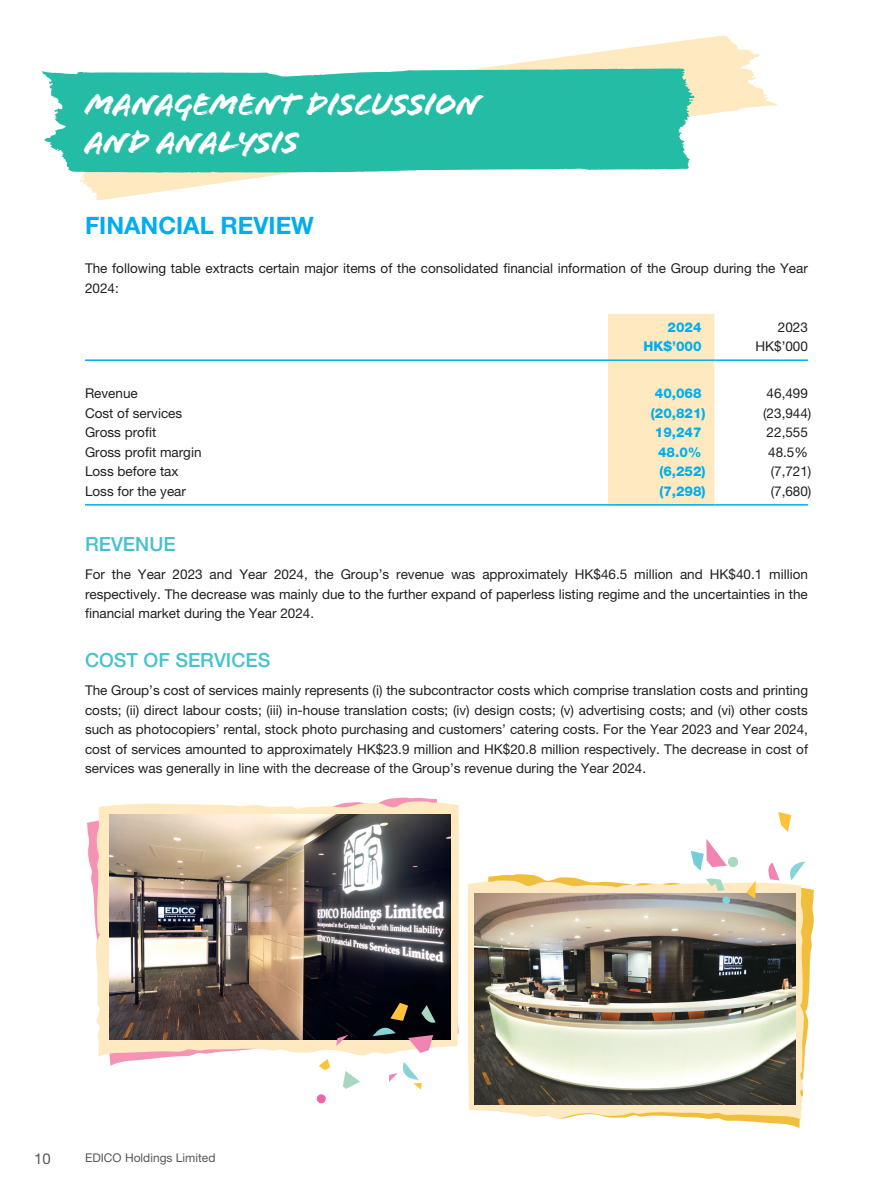
<style>
.page{position:relative;width:893px;height:1191px;background:#fff}
.page>*{position:absolute;margin:0;border:0;box-sizing:border-box;transform-origin:0 0}
.t1{font:33px/37.5px "Flood Std";letter-spacing:-.02em;color:#fff}
.t2{font:700 24px "Helvetica Neue LT Std";color:#00aeef}
.t3{font:500 19.5px "Helvetica Neue LT Std";color:#45c2cc}
.t4{font:15px "Helvetica Neue LT Std";color:#57585a}
.t5{font:13.5px/19.5px "Helvetica Neue LT Std";color:#231f20;text-align:justify}
.t6{font:800 13.5px "Helvetica Neue LT Std";color:#00aeef}
.t7{font:12px "Helvetica Neue LT Std";color:#57585a}
</style>
<div class="page">
<svg style="left:79px;top:36px;width:699px;height:164px"></svg>
<svg style="left:42px;top:68px;width:653px;height:105px;background:#37c1ab"></svg>
<div style="left:608px;top:314px;width:106px;height:190px;background:#fee9c0"></div>
<hr style="left:85px;top:359px;width:523px;height:2px;background:#00aeef">
<hr style="left:608px;top:359px;width:106px;height:2px;background:#00aeef">
<hr style="left:714px;top:359px;width:94px;height:2px;background:#00aeef">
<hr style="left:85px;top:504px;width:523px;height:1px;background:#00aeef">
<hr style="left:608px;top:504px;width:106px;height:1px;background:#00aeef">
<hr style="left:714px;top:504px;width:94px;height:1px;background:#00aeef">
<svg style="left:488px;top:874px;width:326px;height:254px"></svg>
<svg style="left:467px;top:879px;width:337px;height:240px;background:#f2deb2"></svg>
<img style="left:475px;top:893px;width:320px;height:211px">
<svg style="left:87px;top:797px;width:350px;height:268px"></svg>
<svg style="left:96px;top:800px;width:363px;height:256px;fill:#fee9c0"></svg>
<img style="left:109px;top:814px;width:342px;height:225px">
<svg style="left:316px;top:1094px;width:10px;height:9px"></svg>
<svg style="left:373px;top:1026px;width:23px;height:10px"></svg>
<svg style="left:343px;top:1071px;width:17px;height:17px"></svg>
<svg style="left:390px;top:1002px;width:18px;height:18px"></svg>
<svg style="left:319px;top:1059px;width:11px;height:11px"></svg>
<svg style="left:336px;top:1034px;width:12px;height:12px"></svg>
<svg style="left:389px;top:1061px;width:33px;height:28px"></svg>
<svg style="left:408px;top:1035px;width:25px;height:18px"></svg>
<svg style="left:421px;top:1005px;width:15px;height:17px"></svg>
<svg style="left:746px;top:880px;width:10px;height:18px"></svg>
<svg style="left:786px;top:861px;width:19px;height:19px"></svg>
<svg style="left:706px;top:878px;width:25px;height:26px"></svg>
<svg style="left:778px;top:812px;width:13px;height:20px"></svg>
<svg style="left:691px;top:839px;width:47px;height:31px"></svg>
<svg style="left:765px;top:862px;width:15px;height:18px"></svg>
<h1 class="t1" style="left:85px;top:86px;width:397px">Management Discussion and Analysis</h1>
<h2 class="t2" style="left:85px;top:211px;width:230px">FINANCIAL REVIEW</h2>
<p class="t5" style="left:85px;top:258px;width:724px">The following table extracts certain major items of the consolidated financial information of the Group during the Year<br>2024:</p>
<p class="t6" style="left:668px;top:319px;width:36px">2024</p>
<p class="t5" style="left:778px;top:317px;width:32px">2023</p>
<p class="t6" style="left:644px;top:338px;width:60px">HK$’000</p>
<p class="t5" style="left:755px;top:336px;width:54px">HK$’000</p>
<p class="t5" style="left:85px;top:383px;width:54px">Revenue</p>
<p class="t6" style="left:655px;top:385px;width:48px">40,068</p>
<p class="t5" style="left:767px;top:383px;width:43px">46,499</p>
<p class="t5" style="left:85px;top:403px;width:99px">Cost of services</p>
<p class="t6" style="left:651px;top:405px;width:56px">(20,821)</p>
<p class="t5" style="left:763px;top:403px;width:50px">(23,944)</p>
<p class="t5" style="left:85px;top:422px;width:73px">Gross profit</p>
<p class="t6" style="left:655px;top:424px;width:48px">19,247</p>
<p class="t5" style="left:767px;top:422px;width:43px">22,555</p>
<p class="t5" style="left:85px;top:442px;width:118px">Gross profit margin</p>
<p class="t6" style="left:658px;top:444px;width:45px">48.0%</p>
<p class="t5" style="left:768px;top:442px;width:41px">48.5%</p>
<p class="t5" style="left:85px;top:461px;width:95px">Loss before tax</p>
<p class="t6" style="left:659px;top:463px;width:48px">(6,252)</p>
<p class="t5" style="left:771px;top:461px;width:42px">(7,721)</p>
<p class="t5" style="left:85px;top:481px;width:103px">Loss for the year</p>
<p class="t6" style="left:659px;top:483px;width:48px">(7,298)</p>
<p class="t5" style="left:771px;top:481px;width:42px">(7,680)</p>
<h3 class="t3" style="left:85px;top:532px;width:92px">REVENUE</h3>
<p class="t5" style="left:85px;top:564px;width:724px">For the Year 2023 and Year 2024, the Group’s revenue was approximately HK$46.5 million and HK$40.1 million respectively. The decrease was mainly due to the further expand of paperless listing regime and the uncertainties in the financial market during the Year 2024.</p>
<h3 class="t3" style="left:85px;top:648px;width:187px">COST OF SERVICES</h3>
<p class="t5" style="left:85px;top:680px;width:725px">The Group’s cost of services mainly represents (i) the subcontractor costs which comprise translation costs and printing costs; (ii) direct labour costs; (iii) in-house translation costs; (iv) design costs; (v) advertising costs; and (vi) other costs such as photocopiers’ rental, stock photo purchasing and customers’ catering costs. For the Year 2023 and Year 2024, cost of services amounted to approximately HK$23.9 million and HK$20.8 million respectively. The decrease in cost of services was generally in line with the decrease of the Group’s revenue during the Year 2024.</p>
<p class="t4" style="left:34px;top:1149px;width:18px">10</p>
<p class="t7" style="left:85px;top:1151px;width:132px">EDICO Holdings Limited</p>
</div>
